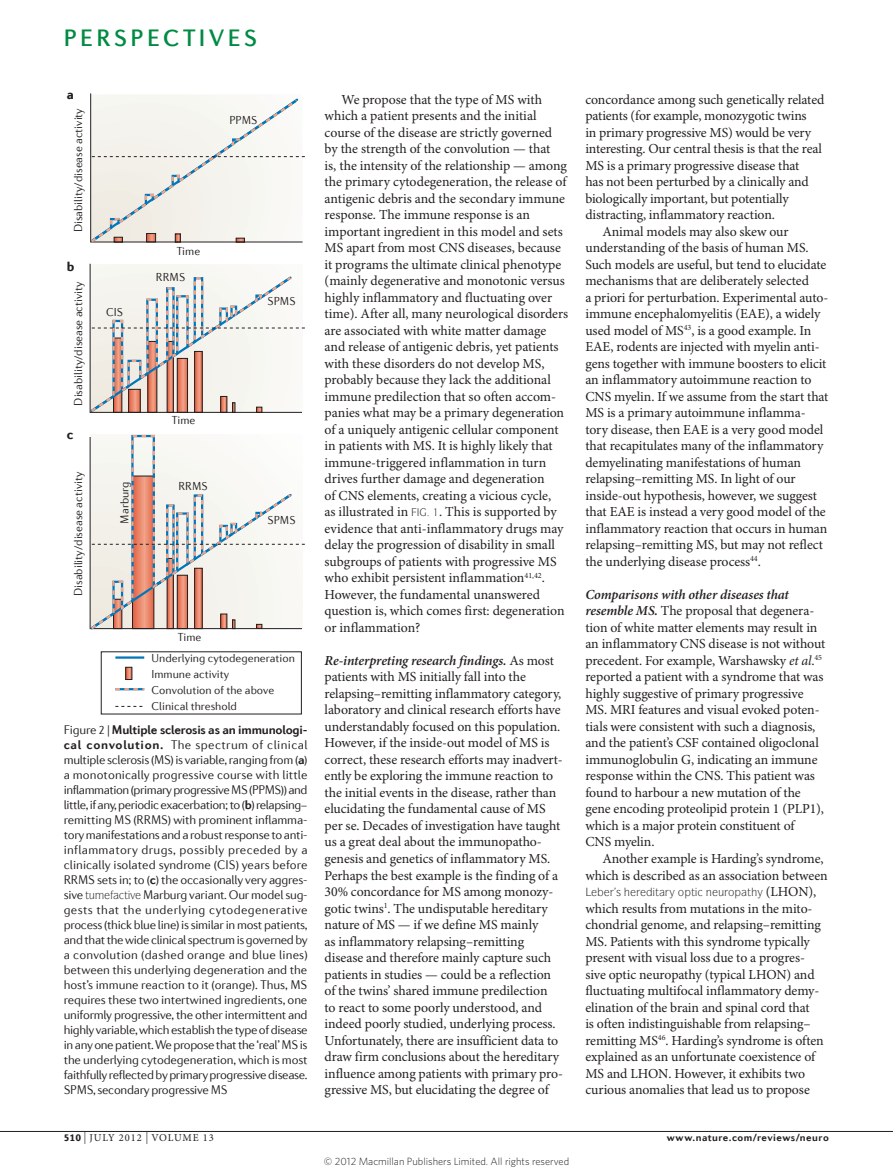
<style>
.page{position:relative;width:893px;height:1174px;background:#fff}
.page>*{position:absolute;margin:0;border:0;box-sizing:border-box;transform-origin:0 0}
.t1{font:500 24px "Diverda Sans Com";letter-spacing:.14em;color:#008b43}
.bodyindent{font:13.8px/16.5px "Minion Pro";letter-spacing:-.005em;color:#231f20}
.bodyfirst_inline{font:13.8px/16.5px "Minion Pro";letter-spacing:-.01em;color:#231f20}
.t2{font:900 13.5px "Diverda Sans Com";color:#231f20}
.figurecaptionnorule{font:300 12.75px/15px "Diverda Sans Com";letter-spacing:-.025em;color:#231f20;text-align:justify}
.t3{font:300 11.7px/16px "Diverda Sans Com";color:#231f20}
.t4{font:300 10.5px "Whitney";color:#231f20}
.t5{font:700 10.5px "Diverda Sans Com";letter-spacing:.045em;color:#231f20}
.t6{font:10.5px "Minion Pro";letter-spacing:.085em;color:#231f20}
.s1{font-weight:700}
.s2{font-family:"Minion Pro";font-weight:400}
.s3{font-weight:600;font-style:italic}
.s4{font-style:italic}
.s5{font-family:"Diverda Sans Com";font-weight:900}
.s6{font-size:12px}
</style>
<div class="page">
<svg style="left:89px;top:434px;width:216px;height:196px"></svg>
<svg style="left:89px;top:263px;width:216px;height:150px"></svg>
<svg style="left:90px;top:93px;width:215px;height:150px"></svg>
<svg style="left:127px;top:669px;width:3px;height:8px"></svg>
<div style="left:125px;top:667px;width:7px;height:12px;border:1px solid #231f20"></div>
<hr style="left:115px;top:656px;width:29px;height:2px;background:#0077ba">
<svg style="left:115px;top:706px;width:28px;height:1px"></svg>
<svg style="left:115px;top:688px;width:29px;height:2px"></svg>
<hr style="left:0;top:1131px;width:893px;height:1px;background:#231f20">
<h1 class="t1" style="left:64px;top:24px;width:195px">PERSPECTIVES</h1>
<p class="t2" style="left:67px;top:86px;width:9px">a</p>
<p class="t3" style="left:70px;top:232px;width:126px;rotate:-90deg">Disability/disease activity</p>
<p class="t2" style="left:67px;top:258px;width:9px">b</p>
<p class="t3" style="left:70px;top:405px;width:126px;rotate:-90deg">Disability/disease activity</p>
<p class="t2" style="left:67px;top:426px;width:8px">c</p>
<p class="t3" style="left:70px;top:596px;width:126px;rotate:-90deg">Disability/disease activity</p>
<p class="t3" style="left:229px;top:112px;width:30px">PPMS</p>
<p class="t3" style="left:106px;top:303px;width:18px">CIS</p>
<p class="t3" style="left:177px;top:243px;width:25px">Time</p>
<p class="t3" style="left:156px;top:269px;width:31px">RRMS</p>
<p class="t3" style="left:117px;top:523px;width:43px;rotate:-90deg">Marburg</p>
<p class="t3" style="left:172px;top:412px;width:25px">Time</p>
<p class="t3" style="left:178px;top:478px;width:31px">RRMS</p>
<p class="t3" style="left:267px;top:293px;width:30px">SPMS</p>
<p class="t3" style="left:267px;top:511px;width:30px">SPMS</p>
<p class="t3" style="left:178px;top:629px;width:25px">Time</p>
<p class="t3" style="left:152px;top:650px;width:145px">Underlying cytodegeneration</p>
<p class="t3" style="left:152px;top:666px;width:124px">Immune activity<br>Convolution of the above<br>Clinical threshold</p>
<p class="figurecaptionnorule" style="left:64px;top:722px;width:245px">Figure 2 | <span class="s1">Multiple sclerosis as an immunologi&shy;cal convolution.</span> The spectrum of clinical multiple sclerosis (MS) is variable, ranging from (<span class="s1">a</span>) a monotonically progressive course with little inflammation (primary progressive MS (PPMS)) and little, if any, periodic exacerbation; to (<span class="s1">b</span>) relapsing<span class="s2">– </span>remitting MS (RRMS) with prominent inflamma&shy;tory manifestations and a robust response to anti&shy;inflammatory drugs, possibly preceded by a clinically isolated syndrome (CIS) years before RRMS sets in; to (<span class="s1">c</span>) the occasionally very aggres&shy;sive ▼◆</p>
<p class="figurecaptionnorule" style="left:64px;top:887px;width:245px;text-indent:60px">▼ ❖ Marburg variant. Our model sug&shy;gests that the underlying cytodegenerative process (thick blue line) is similar in most patients, and that the wide clinical spectrum is governed by a convolution (dashed orange and blue lines) between this underlying degeneration and the host’s immune reaction to it (orange). Thus, MS requires these two intertwined ingredients, one uniformly progressive, the other intermittent and highly variable, which establish the type of disease in any one patient. We propose that the ‘real’ MS is the underlying cytodegeneration, which is most faithfully reflected by primary progressive disease.<br>SPMS, secondary progressive MS</p>
<p class="bodyindent" style="left:325px;top:92px;width:245px;text-indent:17px">We propose that the type of MS with which a patient presents and the initial course of the disease are strictly governed by the strength of the convolution — that<br>is, the intensity of the relationship — among the primary cytodegeneration, the release of antigenic debris and the secondary immune response. The immune response is an important ingredient in this model and sets MS apart from most CNS diseases, because it programs the ultimate clinical phenotype (mainly degenerative and monotonic versus highly inflammatory and fluctuating over time). After all, many neurological disorders are associated with white matter damage and release of antigenic debris, yet patients with these disorders do not develop MS, probably because they lack the additional immune predilection that so often accom&shy;panies what may be a primary degeneration of a uniquely antigenic cellular component in patients with MS. It is highly likely that immune-triggered inflammation in turn drives further damage and degeneration<br>of CNS elements, creating a vicious cycle,<br>as illustrated in</p>
<p class="bodyindent" style="left:325px;top:504px;width:242px;text-indent:115px">. This is supported by evidence that anti-inflammatory drugs may delay the progression of disability in small subgroups of patients with progressive MS who exhibit persistent inflammation<sup>41,42</sup>.<br>However, the fundamental unanswered question is, which comes first: degeneration or inflammation?</p>
<p class="bodyfirst_inline" style="left:325px;top:653px;width:240px"><span class="s3">Re‑interpreting research findings.</span> As most patients with MS initially fall into the relapsing–remitting inflammatory category, laboratory and clinical research efforts have understandably focused on this population.<br>However, if the inside-out model of MS is correct, these research efforts may inadvert&shy;ently be exploring the immune reaction to the initial events in the disease, rather than elucidating the fundamental cause of MS per se. Decades of investigation have taught us a great deal about the immunopatho&shy;genesis and genetics of inflammatory MS.<br>Perhaps the best example is the finding of a 30% concordance for MS among monozy&shy;gotic twins<sup>1</sup>. The undisputable hereditary nature of MS — if we define MS mainly<br>as inflammatory relapsing–remitting disease and therefore mainly capture such patients in studies — could be a reflection of the twins’ shared immune predilection<br>to react to some poorly understood, and indeed poorly studied, underlying process.<br>Unfortunately, there are insufficient data to draw firm conclusions about the hereditary influence among patients with primary pro&shy;gressive MS, but elucidating the degree of</p>
<p class="bodyfirst_inline" style="left:585px;top:92px;width:241px">concordance among such genetically related patients (for example, monozygotic twins<br>in primary progressive MS) would be very interesting. Our central thesis is that the real MS is a primary progressive disease that<br>has not been perturbed by a clinically and biologically important, but potentially distracting, inflammatory reaction.</p>
<p class="bodyindent" style="left:585px;top:224px;width:245px;text-indent:17px">Animal models may also skew our understanding of the basis of human MS.<br>Such models are useful, but tend to elucidate mechanisms that are deliberately selected<br>a priori for perturbation. Experimental auto&shy;immune encephalomyelitis (EAE), a widely used model of MS<sup>43</sup>, is a good example. In EAE, rodents are injected with myelin anti&shy;gens together with immune boosters to elicit an inflammatory autoimmune reaction to CNS myelin. If we assume from the start that MS is a primary autoimmune inflamma&shy;tory disease, then EAE is a very good model that recapitulates many of the inflammatory demyelinating manifestations of human relapsing–remitting MS. In light of our inside-out hypothesis, however, we suggest that EAE is instead a very good model of the inflammatory reaction that occurs in human relapsing–remitting MS, but may not reflect the underlying disease process<sup>44</sup>.</p>
<p class="bodyfirst_inline" style="left:585px;top:587px;width:242px"><span class="s3">Comparisons with other diseases that resemble MS.</span> The proposal that degenera&shy;tion of white matter elements may result in an inflammatory CNS disease is not without precedent. For example, Warshawsky <span class="s4">et al</span>.<sup>45 </sup>reported a patient with a syndrome that was highly suggestive of primary progressive MS. MRI features and visual evoked poten&shy;tials were consistent with such a diagnosis, and the patient’s CSF contained oligoclonal immunoglobulin G, indicating an immune response within the CNS. This patient was found to harbour a new mutation of the gene encoding proteolipid protein 1 (PLP1), which is a major protein constituent of<br>CNS myelin.</p>
<p class="bodyindent" style="left:585px;top:851px;width:244px;text-align:right">Another example is Harding’s syndrome, which is described as an association between</p>
<p class="bodyindent" style="left:585px;top:884px;width:240px;text-indent:70px">▼ □ ▼ ■ ◆ □ ▼ (LHON), which results from mutations in the mito&shy;chondrial genome, and relapsing–remitting MS. Patients with this syndrome typically present with visual loss due to a progres&shy;sive optic neuropathy (typical LHON) and fluctuating multifocal inflammatory demy&shy;elination of the brain and spinal cord that<br>is often indistinguishable from relapsing– remitting MS<sup>46</sup>. Harding’s syndrome is often explained as an unfortunate coexistence of MS and LHON. However, it exhibits two curious anomalies that lead us to propose</p>
<p class="t6" style="left:64px;top:1131px;width:151px"><span class="s5">510</span> <span class="s6">|</span> JULY 2012 <span class="s6">|</span> VOLUME 13</p>
<p class="t5" style="left:667px;top:1130px;width:164px">www.nature.com/reviews/neuro</p>
<p class="t4" style="left:324px;top:1154px;width:247px">© 2012 Macmillan Publishers Limited. All rights reserved</p>
</div>
